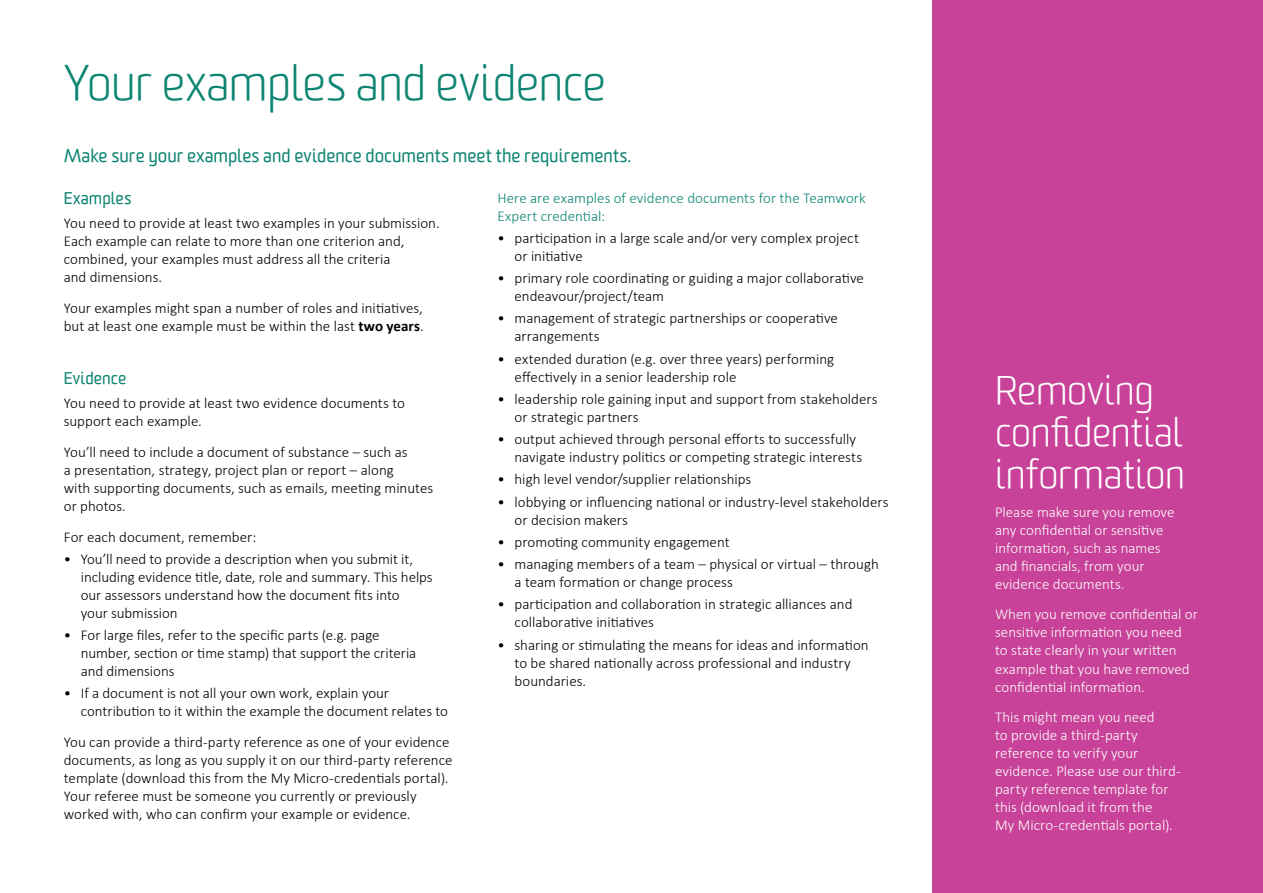
<style>
.page{position:relative;width:1263px;height:893px;background:#fff}
.page>*{position:absolute;margin:0;border:0;box-sizing:border-box;transform-origin:0 0}
.t1{font:300 48px "Worldly";letter-spacing:-.01em;color:#0d8572}
.t2{font:300 39px/42px "Worldly";color:#fff}
.t3{font:18px "Worldly";color:#0d8572}
.t4{font:16.5px "Worldly";letter-spacing:.005em;color:#0d8572}
.t5{font:300 15px/18px "Calibri";color:#000}
.t6{font:300 15px/18px "Calibri";color:#fff}
.t7{font:300 15px/18px "Calibri";color:#0d8572}
.s1{font-weight:700}
</style>
<div class="page">
<div style="left:932px;top:0;width:330px;height:893px;background:#c74298"></div>
<h1 class="t1" style="left:64px;top:55px;width:544px">Your examples and evidence</h1>
<p class="t3" style="left:64px;top:145px;width:569px">Make sure your examples and evidence documents meet the requirements.</p>
<p class="t4" style="left:64px;top:188px;width:69px">Examples</p>
<p class="t5" style="left:64px;top:214px;width:377px">You need to provide at least two examples in your submission.<br>Each example can relate to more than one criterion and, combined, your examples must address all the criteria<br>and dimensions.</p>
<p class="t5" style="left:64px;top:299px;width:361px">Your examples might span a number of roles and initiatives, but at least one example must be within the last <span class="s1">two years</span>.</p>
<p class="t4" style="left:64px;top:368px;width:64px">Evidence</p>
<p class="t5" style="left:64px;top:394px;width:343px">You need to provide at least two evidence documents to support each example.</p>
<p class="t5" style="left:64px;top:443px;width:371px">You’ll need to include a document of substance – such as<br>a presentation, strategy, project plan or report – along<br>with supporting documents, such as emails, meeting minutes or photos.</p>
<p class="t5" style="left:64px;top:527px;width:194px">For each document, remember:</p>
<p class="t5" style="left:81px;top:550px;width:353px;text-indent:-17px">• You’ll need to provide a description when you submit it, including evidence title, date, role and summary. This helps our assessors understand how the document fits into<br>your submission</p>
<p class="t5" style="left:81px;top:626px;width:337px;text-indent:-17px">• For large files, refer to the specific parts (e.g. page number, section or time stamp) that support the criteria and dimensions</p>
<p class="t5" style="left:81px;top:684px;width:369px;text-indent:-17px">• If a document is not all your own work, explain your contribution to it within the example the document relates to</p>
<p class="t5" style="left:64px;top:733px;width:390px">You can provide a third-party reference as one of your evidence documents, as long as you supply it on our third-party reference template (download this from the My Micro-credentials portal).<br>Your referee must be someone you currently or previously worked with, who can confirm your example or evidence.</p>
<p class="t7" style="left:497px;top:188px;width:370px">Here are examples of evidence documents for the Teamwork<br>Expert credential:</p>
<p class="t5" style="left:514px;top:229px;width:346px;text-indent:-17px">• participation in a large scale and/or very complex project or initiative</p>
<p class="t5" style="left:514px;top:269px;width:351px;text-indent:-17px">• primary role coordinating or guiding a major collaborative endeavour/project/team</p>
<p class="t5" style="left:514px;top:309px;width:325px;text-indent:-17px">• management of strategic partnerships or cooperative arrangements</p>
<p class="t5" style="left:514px;top:349px;width:321px;text-indent:-17px">• extended duration (e.g. over three years) performing effectively in a senior leadership role</p>
<p class="t5" style="left:514px;top:390px;width:365px;text-indent:-17px">• leadership role gaining input and support from stakeholders or strategic partners</p>
<p class="t5" style="left:514px;top:430px;width:349px;text-indent:-17px">• output achieved through personal efforts to successfully navigate industry politics or competing strategic interests</p>
<p class="t5" style="left:497px;top:470px;width:255px">• high level vendor/supplier relationships</p>
<p class="t5" style="left:514px;top:492px;width:376px;text-indent:-17px">• lobbying or influencing national or industry-level stakeholders or decision makers</p>
<p class="t5" style="left:497px;top:533px;width:234px">• promoting community engagement</p>
<p class="t5" style="left:514px;top:555px;width:366px;text-indent:-17px">• managing members of a team – physical or virtual – through a team formation or change process</p>
<p class="t5" style="left:514px;top:595px;width:339px;text-indent:-17px">• participation and collaboration in strategic alliances and collaborative initiatives</p>
<p class="t5" style="left:514px;top:635px;width:356px;text-indent:-17px">• sharing or stimulating the means for ideas and information to be shared nationally across professional and industry boundaries.</p>
<h2 class="t2" style="left:995px;top:370px;width:191px">Removing confidential information</h2>
<p class="t6" style="left:995px;top:503px;width:181px">Please make sure you remove any confidential or sensitive information, such as names and financials, from your evidence documents.</p>
<p class="t6" style="left:995px;top:605px;width:204px">When you remove confidential or sensitive information you need to state clearly in your written example that you have removed confidential information.</p>
<p class="t6" style="left:995px;top:708px;width:187px">This might mean you need<br>to provide a third-party reference to verify your evidence. Please use our third&shy;party reference template for this (download it from the<br>My Micro‑credentials portal).</p>
</div>
